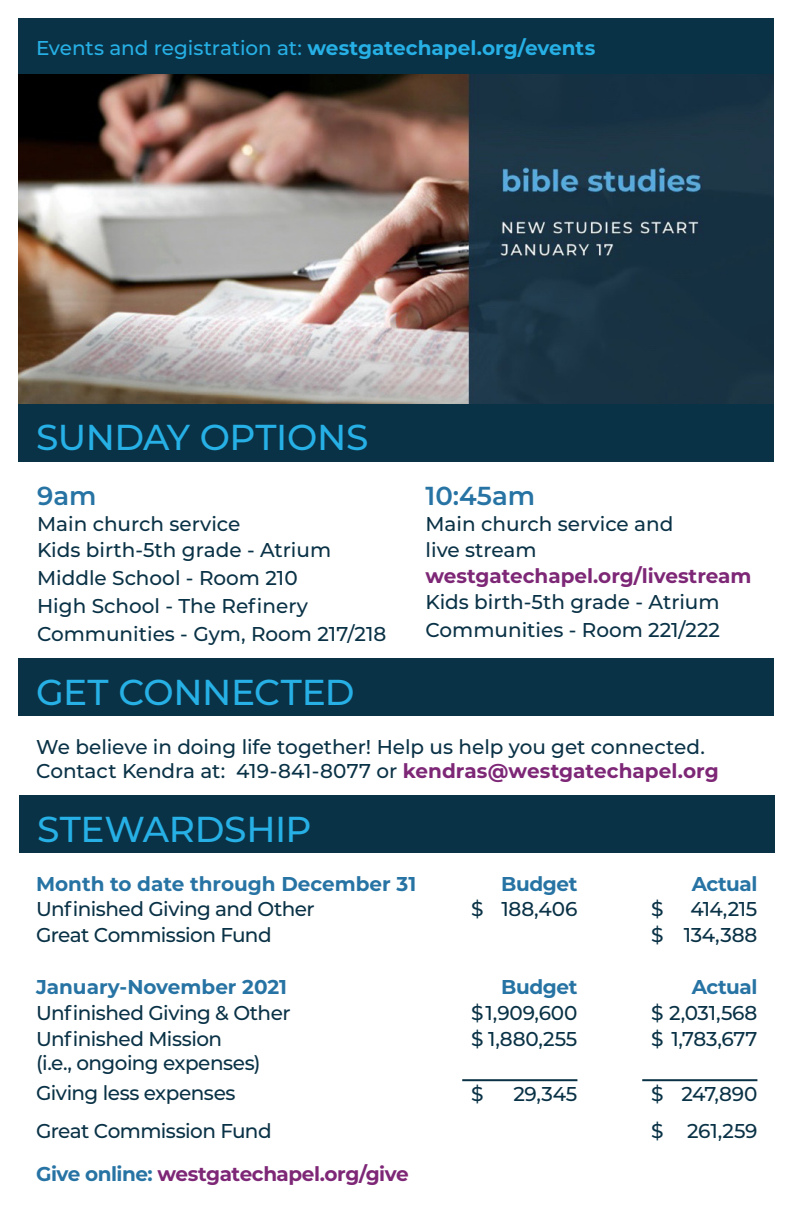
<style>
.page{position:relative;width:792px;height:1224px;background:#fff}
.page>*{position:absolute;margin:0;border:0;box-sizing:border-box;transform-origin:0 0}
.t1{font:500 36px "Montserrat";letter-spacing:-.01em;color:#26b0e5}
.t2{font:600 26px "Montserrat";color:#2774a4}
.t3{font:500 20px/24px "Montserrat";letter-spacing:-.005em;color:#0a3246}
.t4{font:500 20px "Montserrat";letter-spacing:-.03em;color:#0a3246}
.t5{font:700 20px "Montserrat";color:#2774a4}
.t6{font:700 20px "Montserrat";letter-spacing:-.015em;color:#7d2776}
.t7{font:500 20px "Montserrat";letter-spacing:-.025em;color:#0a3246}
.t8{font:700 20px "Montserrat";color:#26b0e5}
.s1{font-weight:500}
.s2{font-weight:700;color:#7d2776}
.s3{color:#2774a4}
</style>
<div class="page">
<div style="left:19px;top:796px;width:756px;height:57px;background:#0a3246"></div>
<hr style="left:462px;top:1079px;width:115px;height:2px;background:#0a3246">
<hr style="left:642px;top:1079px;width:115px;height:2px;background:#0a3246">
<div style="left:18px;top:659px;width:756px;height:57px;background:#0a3246"></div>
<img style="left:18px;top:73px;width:756px;height:331px">
<div style="left:18px;top:18px;width:756px;height:55px;background:#0a3246"></div>
<div style="left:18px;top:404px;width:756px;height:57px;background:#0a3246"></div>
<p class="t8" style="left:36px;top:34px;width:561px"><span class="s1">Events and registration at:</span> westgatechapel.org/events</p>
<p class="t1" style="left:36px;top:412px;width:334px">SUNDAY OPTIONS</p>
<p class="t2" style="left:37px;top:477px;width:61px">9am</p>
<p class="t3" style="left:37px;top:511px;width:205px">Main church service</p>
<p class="t3" style="left:37px;top:537px;width:296px">Kids birth-5th grade - Atrium</p>
<p class="t3" style="left:37px;top:565px;width:262px">Middle School - Room 210</p>
<p class="t3" style="left:37px;top:593px;width:273px">High School - The Refinery</p>
<p class="t3" style="left:37px;top:621px;width:351px">Communities - Gym, Room 217/218</p>
<p class="t1" style="left:36px;top:667px;width:320px">GET CONNECTED</p>
<p class="t3" style="left:36px;top:734px;width:684px">We believe in doing life together! Help us help you get connected.<br>Contact Kendra at: 419-841-8077 or <span class="s2">kendras@westgatechapel.org</span></p>
<p class="t2" style="left:426px;top:477px;width:111px">10:45am</p>
<p class="t3" style="left:426px;top:511px;width:249px">Main church service and</p>
<p class="t3" style="left:426px;top:537px;width:112px">live stream</p>
<p class="t6" style="left:426px;top:561px;width:327px">westgatechapel.org/livestream</p>
<p class="t3" style="left:426px;top:589px;width:296px">Kids birth-5th grade - Atrium</p>
<p class="t3" style="left:426px;top:617px;width:296px">Communities - Room 221/222</p>
<p class="t1" style="left:37px;top:804px;width:276px">STEWARDSHIP</p>
<p class="t5" style="left:36px;top:869px;width:382px">Month to date through December 31</p>
<p class="t5" style="left:501px;top:869px;width:78px">Budget</p>
<p class="t5" style="left:692px;top:869px;width:67px">Actual</p>
<p class="t4" style="left:36px;top:895px;width:280px">Unfinished Giving and Other</p>
<p class="t3" style="left:471px;top:897px;width:108px">$ 188,406</p>
<p class="t3" style="left:651px;top:897px;width:14px">$</p>
<p class="t3" style="left:691px;top:897px;width:68px">414,215</p>
<p class="t4" style="left:36px;top:921px;width:237px">Great Commission Fund</p>
<p class="t3" style="left:651px;top:922px;width:108px">$ 134,388</p>
<p class="t5" style="left:36px;top:973px;width:253px">January-November 2021</p>
<p class="t5" style="left:501px;top:973px;width:78px">Budget</p>
<p class="t5" style="left:692px;top:973px;width:67px">Actual</p>
<p class="t4" style="left:36px;top:999px;width:256px">Unfinished Giving &amp; Other</p>
<p class="t3" style="left:471px;top:1000px;width:108px">$ 1,909,600</p>
<p class="t3" style="left:651px;top:1000px;width:108px">$ 2,031,568</p>
<p class="t7" style="left:36px;top:1025px;width:188px">Unfinished Mission</p>
<p class="t7" style="left:36px;top:1049px;width:226px">(i.e., ongoing expenses)</p>
<p class="t3" style="left:471px;top:1026px;width:108px">$ 1,880,255</p>
<p class="t3" style="left:651px;top:1026px;width:108px">$ 1,783,677</p>
<p class="t7" style="left:36px;top:1079px;width:201px">Giving less expenses</p>
<p class="t3" style="left:471px;top:1081px;width:14px">$</p>
<p class="t3" style="left:513px;top:1081px;width:65px">29,345</p>
<p class="t3" style="left:651px;top:1081px;width:108px">$ 247,890</p>
<p class="t4" style="left:36px;top:1117px;width:237px">Great Commission Fund</p>
<p class="t3" style="left:651px;top:1118px;width:108px">$ 261,259</p>
<p class="t6" style="left:36px;top:1160px;width:374px"><span class="s3">Give online:</span> westgatechapel.org/give</p>
</div>
